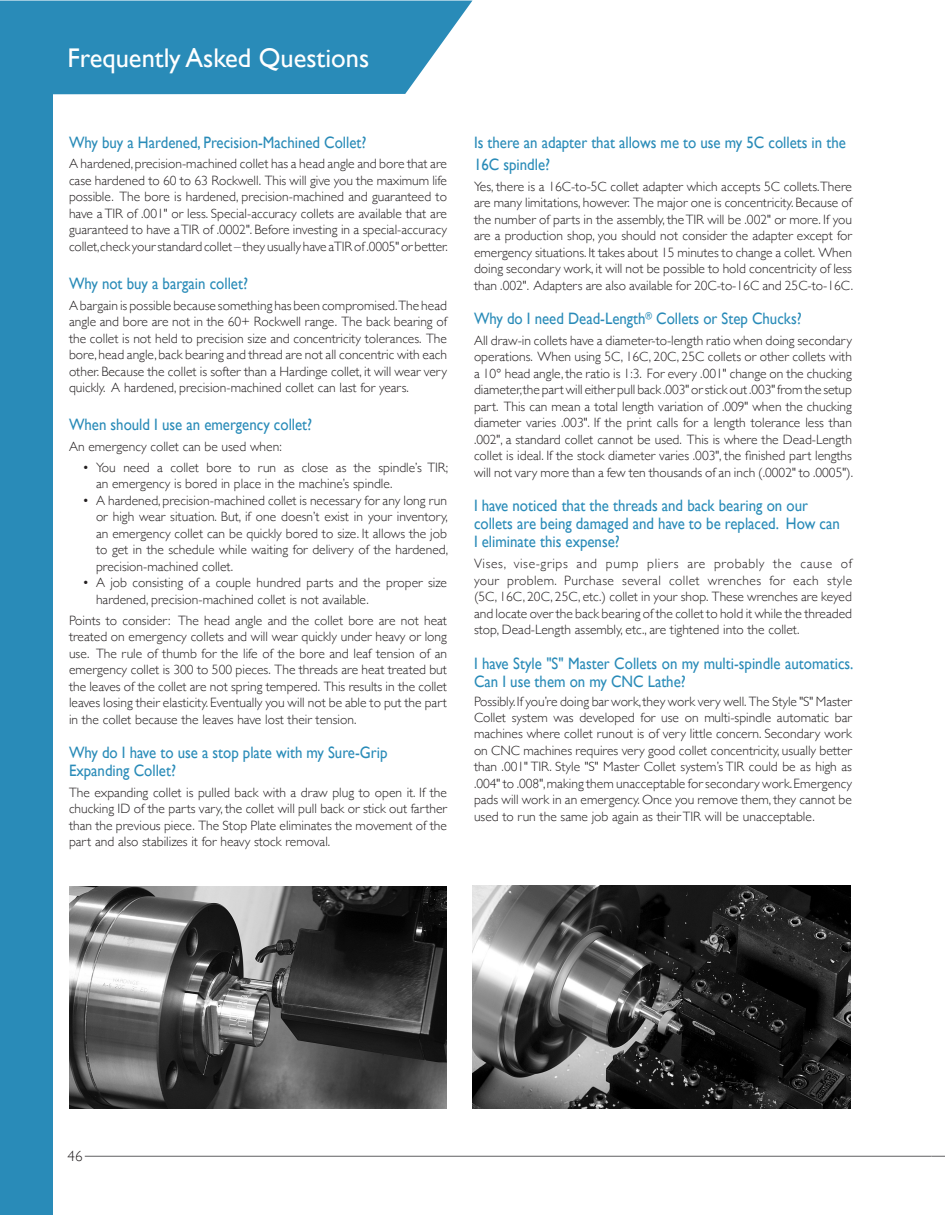
<style>
.page{position:relative;width:945px;height:1215px;background:#fff}
.page>*{position:absolute;margin:0;border:0;box-sizing:border-box;transform-origin:0 0}
.t1{font:27px "Gill Sans";color:#fff}
.t2{font:16.5px/18px "Gill Sans";color:#298bb8;scale:.9 1}
.t3{font:300 15px "Gill Sans";color:#231f20}
.t4{font:300 13.5px/16.5px "Gill Sans";color:#231f20;text-align:justify}
</style>
<div class="page">
<svg style="left:0;top:1px;width:472px;height:93px;background:#3893bd"></svg>
<div style="left:0;top:41px;width:53px;height:1174px;background:#298bb8"></div>
<hr style="left:85px;top:1156px;width:846px;height:1px;background:#5f5f62">
<svg style="left:932px;top:1156px;width:13px;height:1px"></svg>
<img style="left:70px;top:886px;width:377px;height:222px">
<img style="left:472px;top:885px;width:378px;height:223px">
<h1 class="t1" style="left:68px;top:42px;width:303px">Frequently Asked Questions</h1>
<p class="t2" style="left:69px;top:133px;width:332px">Why buy a Hardened, Precision-Machined Collet?</p>
<p class="t4" style="left:69px;top:155px;width:380px">A hardened, precision-machined collet has a head angle and bore that are case hardened to 60 to 63 Rockwell. This will give you the maximum life possible. The bore is hardened, precision-machined and guaranteed to have a TIR of .001" or less. Special-accuracy collets are available that are guaranteed to have a TIR of .0002". Before investing in a special-accuracy collet,check your standard collet – they usually have a TIR of .0005" or better.</p>
<p class="t2" style="left:69px;top:274px;width:200px">Why not buy a bargain collet?</p>
<p class="t4" style="left:69px;top:296px;width:380px">A bargain is possible because something has been compromised. The head angle and bore are not in the 60+ Rockwell range. The back bearing of the collet is not held to precision size and concentricity tolerances. The bore, head angle, back bearing and thread are not all concentric with each other. Because the collet is softer than a Hardinge collet, it will wear very quickly. A hardened, precision-machined collet can last for years.</p>
<p class="t2" style="left:69px;top:415px;width:272px">When should I use an emergency collet?</p>
<p class="t4" style="left:69px;top:438px;width:214px">An emergency collet can be used when:</p>
<p class="t4" style="left:96px;top:459px;width:354px;text-indent:-14px">• You need a collet bore to run as close as the spindle’s TIR; an emergency is bored in place in the machine’s spindle.</p>
<p class="t4" style="left:96px;top:492px;width:354px;text-indent:-14px">• A hardened, precision-machined collet is necessary for any long run or high wear situation. But, if one doesn’t exist in your inventory, an emergency collet can be quickly bored to size. It allows the job to get in the schedule while waiting for delivery of the hardened, precision-machined collet.</p>
<p class="t4" style="left:96px;top:574px;width:353px;text-indent:-14px">• A job consisting of a couple hundred parts and the proper size hardened, precision-machined collet is not available.</p>
<p class="t4" style="left:69px;top:611px;width:380px">Points to consider: The head angle and the collet bore are not heat treated on emergency collets and will wear quickly under heavy or long use. The rule of thumb for the life of the bore and leaf tension of an emergency collet is 300 to 500 pieces. The threads are heat treated but the leaves of the collet are not spring tempered. This results in the collet leaves losing their elasticity. Eventually you will not be able to put the part in the collet because the leaves have lost their tension.</p>
<p class="t2" style="left:69px;top:743px;width:355px">Why do I have to use a stop plate with my Sure-Grip<br>Expanding Collet?</p>
<p class="t4" style="left:69px;top:784px;width:380px">The expanding collet is pulled back with a draw plug to open it. If the chucking ID of the parts vary, the collet will pull back or stick out farther than the previous piece. The Stop Plate eliminates the movement of the part and also stabilizes it for heavy stock removal.</p>
<p class="t2" style="left:474px;top:132px;width:415px;line-height:21.6px">Is there an adapter that allows me to use my 5C collets in the<br>16C spindle?</p>
<p class="t4" style="left:474px;top:177px;width:381px">Yes, there is a 16C-to-5C collet adapter which accepts 5C collets.There are many limitations, however. The major one is concentricity. Because of the number of parts in the assembly, the TIR will be .002" or more. If you are a production shop, you should not consider the adapter except for emergency situations. It takes about 15 minutes to change a collet. When doing secondary work, it will not be possible to hold concentricity of less than .002". Adapters are also available for 20C-to-16C and 25C-to-16C.</p>
<p class="t2" style="left:474px;top:309px;width:366px">Why do I need Dead-Length<sup>®</sup> Collets or Step Chucks?</p>
<p class="t4" style="left:474px;top:332px;width:381px">All draw-in collets have a diameter-to-length ratio when doing secondary operations. When using 5C, 16C, 20C, 25C collets or other collets with a 10° head angle, the ratio is 1:3. For every .001" change on the chucking diameter,the part will either pull back .003" or stick out .003" from the setup part. This can mean a total length variation of .009" when the chucking diameter varies .003". If the print calls for a length tolerance less than .002", a standard collet cannot be used. This is where the Dead-Length collet is ideal. If the stock diameter varies .003", the finished part lengths will not vary more than a few ten thousands of an inch (.0002" to .0005").</p>
<p class="t2" style="left:474px;top:497px;width:408px">I have noticed that the threads and back bearing on our collets are being damaged and have to be replaced. How can<br>I eliminate this expense?</p>
<p class="t4" style="left:474px;top:555px;width:380px">Vises, vise-grips and pump pliers are probably the cause of your problem. Purchase several collet wrenches for each style (5C, 16C, 20C, 25C, etc.) collet in your shop. These wrenches are keyed and locate over the back bearing of the collet to hold it while the threaded stop, Dead-Length assembly, etc., are tightened into the collet.</p>
<p class="t2" style="left:474px;top:654px;width:423px">I have Style "S" Master Collets on my multi-spindle automatics.<br>Can I use them on my CNC Lathe?</p>
<p class="t4" style="left:474px;top:692px;width:380px">Possibly. If you’re doing bar work, they work very well. The Style "S" Master Collet system was developed for use on multi-spindle automatic bar machines where collet runout is of very little concern. Secondary work on CNC machines requires very good collet concentricity, usually better than .001" TIR. Style "S" Master Collet system’s TIR could be as high as .004" to .008", making them unacceptable for secondary work. Emergency pads will work in an emergency. Once you remove them, they cannot be used to run the same job again as their TIR will be unacceptable.</p>
<p class="t3" style="left:68px;top:1144px;width:16px">46</p>
</div>
